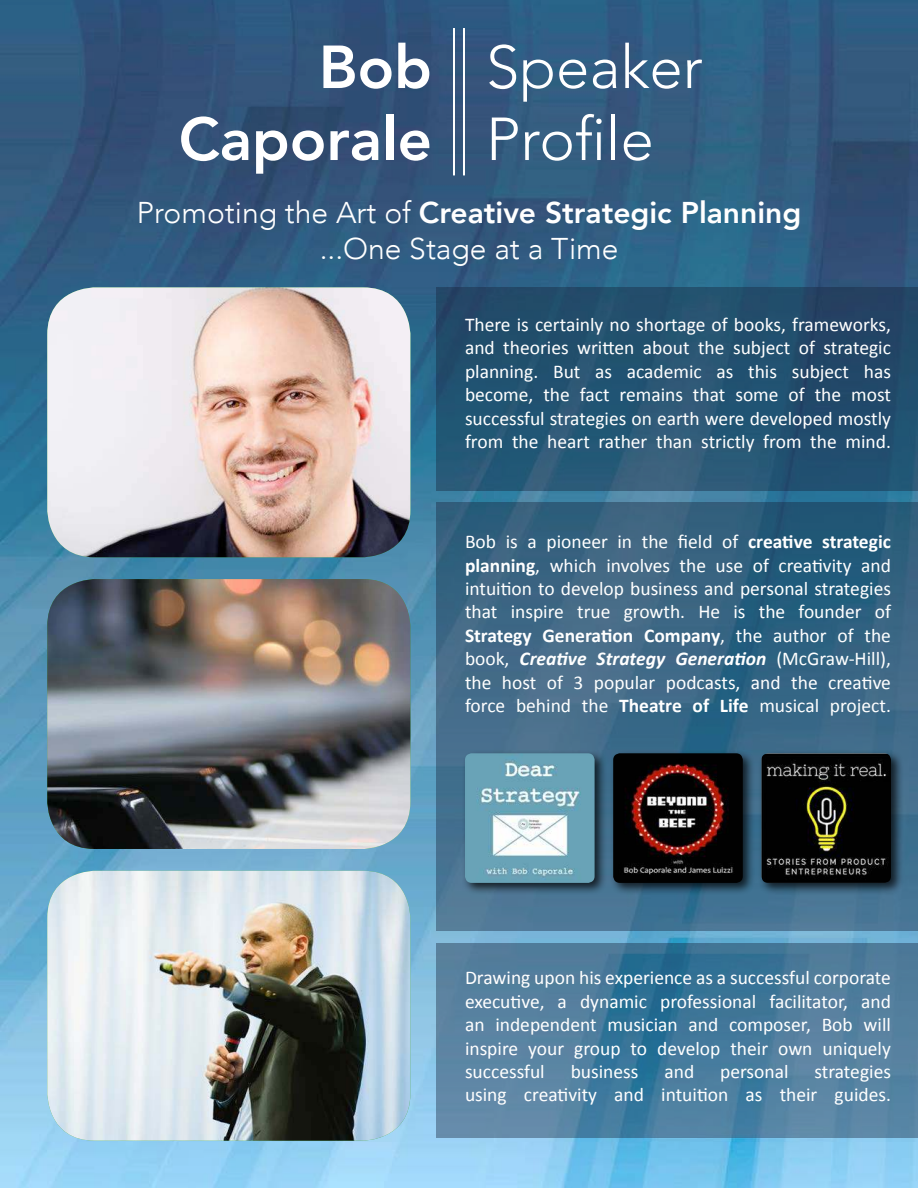
<style>
.page{position:relative;width:918px;height:1188px;background:#fff}
.page>*{position:absolute;margin:0;border:0;box-sizing:border-box;transform-origin:0 0}
.t1{font:300 60px/72px "Avenir";color:#fff}
.t2{font:800 60px/72px "Avenir";color:#fff;text-align:right}
.t3{font:300 30px/36px "Avenir";color:#fff;text-align:center}
.t4{font:19.5px/23.4px "Calibri";color:#fff;text-align:justify}
.s1{font-weight:800}
.s2{font-weight:700}
.s3{font-weight:700;font-style:italic}
</style>
<div class="page">
<img style="left:0;top:0;width:918px;height:1188px">
<svg style="left:436px;top:287px;width:482px;height:203px;background:#24516f"></svg>
<svg style="left:436px;top:943px;width:482px;height:195px;background:#4d7d9e"></svg>
<svg style="left:436px;top:503px;width:482px;height:428px;background:#3a6785"></svg>
<img style="left:47px;top:287px;width:363px;height:270px">
<img style="left:47px;top:579px;width:363px;height:270px">
<img style="left:47px;top:871px;width:363px;height:270px">
<hr style="left:463px;top:28px;width:2px;height:147px;background:#fff">
<hr style="left:453px;top:28px;width:2px;height:147px;background:#fff">
<div style="left:758px;top:750px;width:146px;height:146px;background:#000;opacity:.74"></div>
<img style="left:761px;top:753px;width:130px;height:130px">
<div style="left:610px;top:750px;width:146px;height:146px;background:#000;opacity:.74"></div>
<img style="left:613px;top:753px;width:130px;height:130px">
<div style="left:462px;top:750px;width:145px;height:146px;background:#000;opacity:.74"></div>
<img style="left:465px;top:753px;width:130px;height:130px">
<h1 class="t2" style="left:179px;top:37px;width:255px">Bob<br>Caporale</h1>
<h1 class="t1" style="left:486px;top:36px;width:218px">Speaker<br>Profile</h1>
<h2 class="t3" style="left:137px;top:197px;width:666px">Promoting the Art of <span class="s1">Creative Strategic Planning </span>...One Stage at a Time</h2>
<p class="t4" style="left:465px;top:314px;width:428px">There is certainly no shortage of books, frameworks, and theories written about the subject of strategic planning. But as academic as this subject has become, the fact remains that some of the most successful strategies on earth were developed mostly from the heart rather than strictly from the mind.</p>
<p class="t4" style="left:465px;top:530px;width:428px">Bob is a pioneer in the field of <span class="s2">creative strategic planning</span>, which involves the use of creativity and intuition to develop business and personal strategies that inspire true growth. He is the founder of <span class="s2">Strategy Generation Company</span>, the author of the book, <span class="s3">Creative Strategy Generation</span> (McGraw-Hill), the host of 3 popular podcasts, and the creative force behind the <span class="s2">Theatre of Life</span> musical project.</p>
<p class="t4" style="left:465px;top:966px;width:428px">Drawing upon his experience as a successful corporate executive, a dynamic professional facilitator, and an independent musician and composer, Bob will inspire your group to develop their own uniquely successful</p>
<p class="t4" style="left:571px;top:1060px;width:69px">business</p>
<p class="t4" style="left:664px;top:1060px;width:31px">and</p>
<p class="t4" style="left:720px;top:1060px;width:70px">personal</p>
<p class="t4" style="left:465px;top:1060px;width:428px;text-align:right">strategies<br>using creativity and intuition as their guides.</p>
</div>
